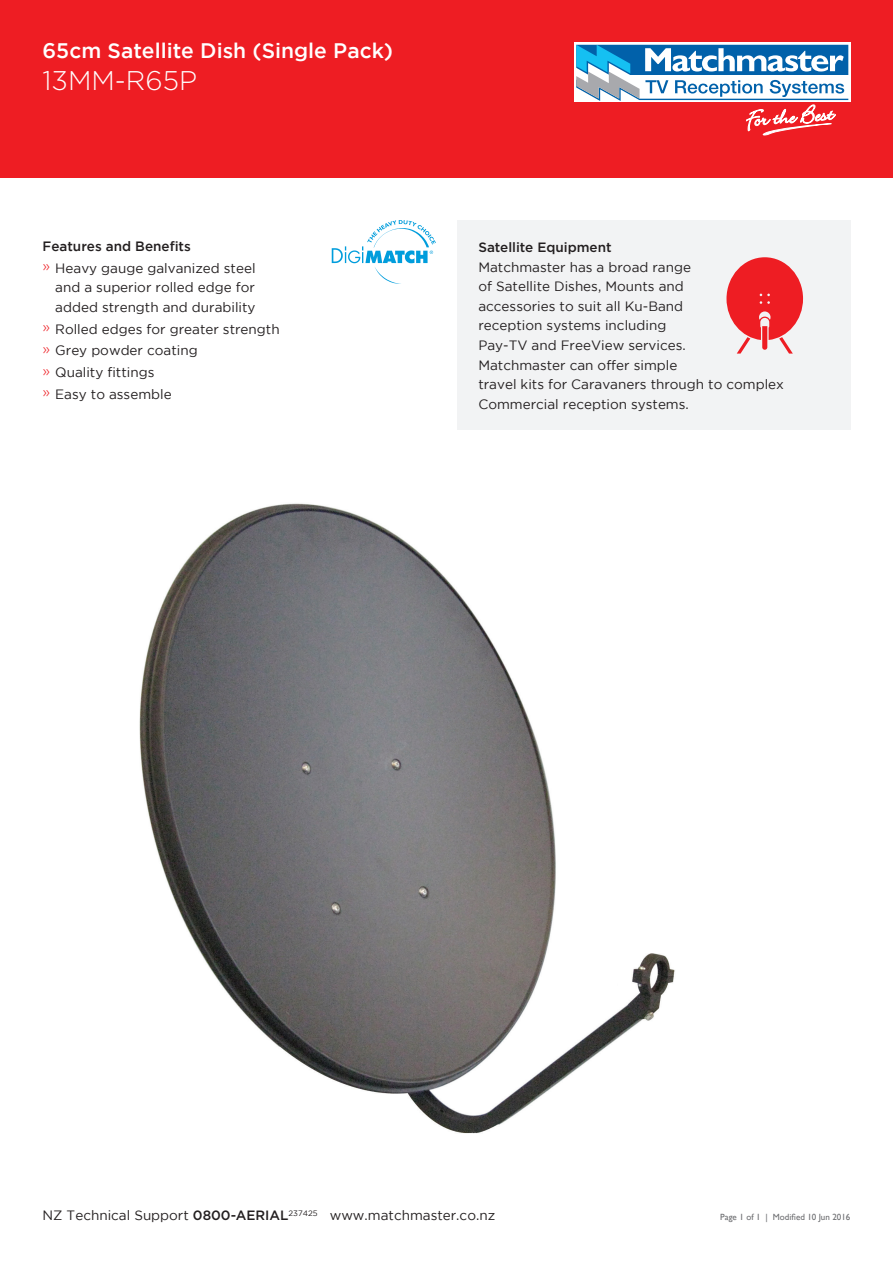
<style>
.page{position:relative;width:893px;height:1263px;background:#fff}
.page>*{position:absolute;margin:0;border:0;box-sizing:border-box;transform-origin:0 0}
.Header_3__Red_Left{font:300 27px "Gotham";color:#fff}
.Header_5__Black{font:500 21px "Gotham";color:#fff}
.Body__Bullets{font:13.5px/19.5px "Gotham";color:#231f20;text-align:justify}
.Header_6{font:500 13.5px "Gotham";color:#231f20}
.t1{font:9px "Gill Sans";color:#6c6d70}
.s1{font-weight:300;font-size:15px;color:#ee1d23}
.s2{font-weight:500}
</style>
<div class="page">
<div style="left:0;top:0;width:893px;height:178px;background:#ee1d23"></div>
<svg style="left:574px;top:43px;width:276px;height:59px"></svg>
<svg style="left:576px;top:45px;width:272px;height:90px"></svg>
<div style="left:457px;top:220px;width:393px;height:210px;background:#f2f3f4"></div>
<svg style="left:726px;top:257px;width:77px;height:97px"></svg>
<img style="left:139px;top:503px;width:536px;height:631px">
<svg style="left:332px;top:220px;width:104px;height:64px"></svg>
<p class="Header_5__Black" style="left:43px;top:38px;width:352px">65cm Satellite Dish (Single Pack)</p>
<p class="Header_3__Red_Left" style="left:43px;top:64px;width:156px">13MM-R65P</p>
<p class="Header_6" style="left:43px;top:239px;width:150px">Features and Benefits</p>
<p class="Body__Bullets" style="left:55px;top:258px;width:202px;text-indent:-13px"><span class="s1">»</span> Heavy gauge galvanized steel and a superior rolled edge for added strength and durability</p>
<p class="Body__Bullets" style="left:43px;top:319px;width:239px"><span class="s1">»</span> Rolled edges for greater strength</p>
<p class="Body__Bullets" style="left:43px;top:341px;width:157px"><span class="s1">»</span> Grey powder coating</p>
<p class="Body__Bullets" style="left:43px;top:362px;width:113px"><span class="s1">»</span> Quality fittings</p>
<p class="Body__Bullets" style="left:43px;top:384px;width:131px"><span class="s1">»</span> Easy to assemble</p>
<p class="Body__Bullets" style="left:478px;top:237px;width:307px;text-align:left"><span class="s2">Satellite Equipment<br></span>Matchmaster has a broad range<br>of Satellite Dishes, Mounts and<br>accessories to suit all Ku-Band<br>reception systems including<br>Pay-TV and FreeView services.<br>Matchmaster can offer simple<br>travel kits for Caravaners through to complex<br>Commercial reception systems.</p>
<p class="Body__Bullets" style="left:43px;top:1206px;width:454px">NZ Technical Support <span class="s2">0800-AERIAL</span><sup>237425</sup> www.matchmaster.co.nz</p>
<p class="t1" style="left:720px;top:1212px;width:132px">Page 1 of 1 | Modified 10 Jun 2016</p>
</div>
